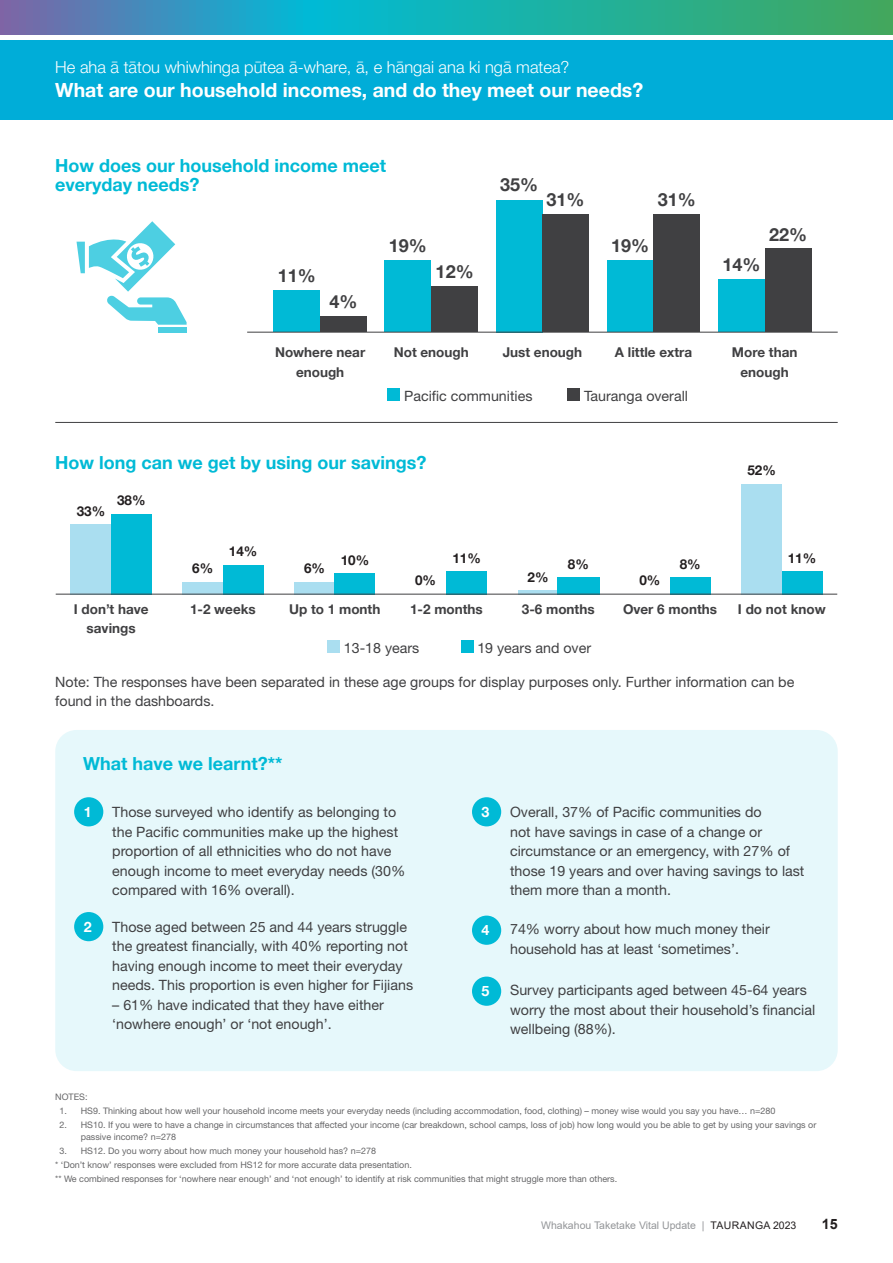
<style>
.page{position:relative;width:893px;height:1263px;background:#fff}
.page>*{position:absolute;margin:0;border:0;box-sizing:border-box;transform-origin:0 0}
.Banner_Heading{font:700 19.5px "Helvetica Neue LT Pro";color:#fff}
.Subhead_3{font:700 18px/19.5px "Helvetica Neue LT Pro";color:#00bad6}
.Subhead_3-2{font:700 18px "Helvetica Neue LT Pro";color:#404042}
.Banner_Heading-2{font:300 16.5px "Helvetica Neue LT Pro";color:#fff}
.Body_Copy{font:14.25px/19.5px "Helvetica Neue LT Pro";color:#404042}
.t1{font:700 14.25px "Helvetica Neue LT Pro";color:#fff}
.t2{font:700 14.25px "Arial";color:#231f20}
.Body_Copy-2{font:700 13.5px/19.5px "Helvetica Neue LT Pro";color:#404042;text-align:center}
.Subhead_3-3{font:700 13.5px "Helvetica Neue LT Pro";color:#231f20}
.t3{font:10.5px "Arial";color:#939598}
.Footnote{font:9px/12px "Helvetica Neue LT Pro";color:#666668}
.s1{color:#231f20}
</style>
<div class="page">
<svg style="left:0;top:0;width:893px;height:34px"></svg>
<div style="left:0;top:40px;width:893px;height:79px;background:#00add8"></div>
<div style="left:55px;top:730px;width:783px;height:341px;background:#e6f8fb;border-radius:21px"></div>
<div style="left:158px;top:327px;width:29px;height:6px;background:#4dcfe2"></div>
<svg style="left:77px;top:221px;width:110px;height:104px"></svg>
<div style="left:74px;top:797px;width:29px;height:29px;background:#00bad6;border-radius:50%"></div>
<div style="left:74px;top:912px;width:29px;height:29px;background:#00bad6;border-radius:50%"></div>
<div style="left:472px;top:797px;width:29px;height:29px;background:#00bad6;border-radius:50%"></div>
<div style="left:472px;top:915px;width:29px;height:30px;background:#00bad6;border-radius:50%"></div>
<div style="left:472px;top:976px;width:29px;height:30px;background:#00bad6;border-radius:50%"></div>
<div style="left:741px;top:484px;width:41px;height:110px;background:#aadef0"></div>
<svg style="left:518px;top:590px;width:39px;height:4px"></svg>
<div style="left:294px;top:582px;width:41px;height:12px;background:#aadef0"></div>
<div style="left:183px;top:582px;width:40px;height:12px;background:#aadef0"></div>
<div style="left:71px;top:524px;width:40px;height:70px;background:#aadef0"></div>
<div style="left:782px;top:571px;width:40px;height:23px;background:#00bad6"></div>
<div style="left:670px;top:577px;width:40px;height:17px;background:#00bad6"></div>
<div style="left:557px;top:577px;width:43px;height:17px;background:#00bad6"></div>
<div style="left:446px;top:571px;width:41px;height:23px;background:#00bad6"></div>
<div style="left:335px;top:573px;width:40px;height:21px;background:#00bad6"></div>
<div style="left:223px;top:565px;width:40px;height:29px;background:#00bad6"></div>
<div style="left:111px;top:514px;width:41px;height:80px;background:#00bad6"></div>
<div style="left:327px;top:641px;width:13px;height:12px;background:#aadef0"></div>
<div style="left:461px;top:641px;width:12px;height:12px;background:#00bad6"></div>
<hr style="left:55px;top:422px;width:783px;height:1px;background:#404042">
<hr style="left:56px;top:594px;width:781px;height:1px;background:#404042">
<div style="left:496px;top:200px;width:46px;height:132px;background:#00bad6"></div>
<div style="left:542px;top:214px;width:47px;height:118px;background:#404042"></div>
<div style="left:607px;top:260px;width:47px;height:72px;background:#00bad6"></div>
<div style="left:654px;top:214px;width:46px;height:118px;background:#404042"></div>
<div style="left:718px;top:279px;width:47px;height:53px;background:#00bad6"></div>
<div style="left:765px;top:249px;width:46px;height:83px;background:#404042"></div>
<div style="left:385px;top:260px;width:46px;height:72px;background:#00bad6"></div>
<div style="left:431px;top:286px;width:47px;height:46px;background:#404042"></div>
<div style="left:273px;top:291px;width:47px;height:41px;background:#00bad6"></div>
<div style="left:320px;top:317px;width:47px;height:15px;background:#404042"></div>
<hr style="left:247px;top:332px;width:591px;height:1px;background:#404042">
<div style="left:387px;top:388px;width:13px;height:13px;background:#00bad6"></div>
<div style="left:567px;top:388px;width:13px;height:13px;background:#404042"></div>
<p class="Banner_Heading-2" style="left:55px;top:57px;width:516px">He aha ā tātou whiwhinga pūtea ā-whare, ā, e hāngai ana ki ngā matea?</p>
<p class="Banner_Heading" style="left:55px;top:78px;width:589px">What are our household incomes, and do they meet our needs?</p>
<p class="Subhead_3" style="left:55px;top:155px;width:332px">How does our household income meet everyday needs?</p>
<p class="Subhead_3-2" style="left:278px;top:264px;width:40px">11%</p>
<p class="Subhead_3-2" style="left:330px;top:291px;width:30px">4%</p>
<p class="Subhead_3-2" style="left:389px;top:234px;width:40px">19%</p>
<p class="Subhead_3-2" style="left:436px;top:260px;width:40px">12%</p>
<p class="Subhead_3-2" style="left:500px;top:174px;width:40px">35%</p>
<p class="Subhead_3-2" style="left:546px;top:188px;width:40px">31%</p>
<p class="Subhead_3-2" style="left:658px;top:188px;width:40px">31%</p>
<p class="Subhead_3-2" style="left:611px;top:234px;width:40px">19%</p>
<p class="Body_Copy-2" style="left:275px;top:342px;width:92px">Nowhere near enough</p>
<p class="Body_Copy-2" style="left:394px;top:342px;width:77px">Not enough</p>
<p class="Body_Copy-2" style="left:503px;top:342px;width:81px">Just enough</p>
<p class="Body_Copy-2" style="left:615px;top:342px;width:79px">A little extra</p>
<p class="Body_Copy" style="left:404px;top:386px;width:130px">Pacific communities</p>
<p class="Body_Copy" style="left:584px;top:386px;width:105px">Tauranga overall</p>
<p class="Subhead_3" style="left:55px;top:452px;width:373px">How long can we get by using our savings?</p>
<p class="Subhead_3-3" style="left:77px;top:503px;width:30px">33%</p>
<p class="Subhead_3-3" style="left:117px;top:492px;width:30px">38%</p>
<p class="Subhead_3-3" style="left:192px;top:560px;width:23px">6%</p>
<p class="Subhead_3-3" style="left:229px;top:543px;width:30px">14%</p>
<p class="Subhead_3-3" style="left:304px;top:560px;width:23px">6%</p>
<p class="Subhead_3-3" style="left:341px;top:552px;width:30px">10%</p>
<p class="Subhead_3-3" style="left:415px;top:572px;width:23px">0%</p>
<p class="Subhead_3-3" style="left:452px;top:549px;width:30px">11%</p>
<p class="Subhead_3-3" style="left:528px;top:569px;width:23px">2%</p>
<p class="Subhead_3-3" style="left:568px;top:556px;width:23px">8%</p>
<p class="Subhead_3-3" style="left:639px;top:572px;width:23px">0%</p>
<p class="Subhead_3-3" style="left:680px;top:556px;width:23px">8%</p>
<p class="Subhead_3-2" style="left:722px;top:253px;width:40px">14%</p>
<p class="Subhead_3-2" style="left:769px;top:223px;width:40px">22%</p>
<p class="Body_Copy-2" style="left:732px;top:342px;width:67px">More than enough</p>
<p class="Subhead_3-3" style="left:747px;top:462px;width:30px">52%</p>
<p class="Subhead_3-3" style="left:788px;top:549px;width:30px">11%</p>
<p class="Body_Copy-2" style="left:74px;top:599px;width:76px">I don’t have</p>
<p class="Body_Copy-2" style="left:190px;top:599px;width:67px">1-2 weeks</p>
<p class="Body_Copy-2" style="left:289px;top:599px;width:93px">Up to 1 month</p>
<p class="Body_Copy-2" style="left:410px;top:599px;width:74px">1-2 months</p>
<p class="Body_Copy-2" style="left:522px;top:599px;width:74px">3-6 months</p>
<p class="Body_Copy-2" style="left:623px;top:599px;width:96px">Over 6 months</p>
<p class="Body_Copy-2" style="left:738px;top:599px;width:89px">I do not know</p>
<p class="Body_Copy-2" style="left:87px;top:618px;width:51px">savings</p>
<p class="Body_Copy" style="left:344px;top:638px;width:77px">13-18 years</p>
<p class="Body_Copy" style="left:477px;top:638px;width:115px">19 years and over</p>
<p class="Body_Copy" style="left:55px;top:672px;width:741px">Note: The responses have been separated in these age groups for display purposes only. Further information can be found in the dashboards.</p>
<p class="Subhead_3" style="left:83px;top:753px;width:201px">What have we learnt?**</p>
<h5 class="t1" style="left:84px;top:803px;width:9px">1</h5>
<h5 class="t1" style="left:84px;top:918px;width:9px">2</h5>
<p class="Body_Copy" style="left:112px;top:802px;width:295px">Those surveyed who identify as belonging to the Pacific communities make up the highest proportion of all ethnicities who do not have enough income to meet everyday needs (30% compared with 16% overall).</p>
<p class="Body_Copy" style="left:112px;top:917px;width:302px">Those aged between 25 and 44 years struggle the greatest financially, with 40% reporting not having enough income to meet their everyday needs. This proportion is even higher for Fijians</p>
<p class="Body_Copy" style="left:112px;top:995px;width:273px">– 61% have indicated that they have either ‘nowhere enough’ or ‘not enough’.</p>
<h5 class="t1" style="left:482px;top:803px;width:9px">3</h5>
<h5 class="t1" style="left:482px;top:921px;width:9px">4</h5>
<h5 class="t1" style="left:482px;top:982px;width:9px">5</h5>
<p class="Body_Copy" style="left:510px;top:802px;width:296px">Overall, 37% of Pacific communities do<br>not have savings in case of a change or circumstance or an emergency, with 27% of those 19 years and over having savings to last them more than a month.</p>
<p class="Body_Copy" style="left:510px;top:919px;width:261px">74% worry about how much money their household has at least ‘sometimes’.</p>
<p class="Body_Copy" style="left:510px;top:980px;width:307px">Survey participants aged between 45-64 years worry the most about their household’s financial wellbeing (88%).</p>
<p class="Footnote" style="left:55px;top:1090px;width:34px">NOTES:</p>
<p class="Footnote" style="left:60px;top:1104px;width:717px">1. HS9. Thinking about how well your household income meets your everyday needs (including accommodation, food, clothing) – money wise would you say you have… n=280</p>
<p class="Footnote" style="left:81px;top:1118px;width:737px;text-indent:-21px">2. HS10. If you were to have a change in circumstances that affected your income (car breakdown, school camps, loss of job) how long would you be able to get by using your savings or passive income? n=278</p>
<p class="Footnote" style="left:60px;top:1144px;width:318px">3. HS12. Do you worry about how much money your household has? n=278</p>
<p class="Footnote" style="left:55px;top:1159px;width:358px">* ‘Don’t know’ responses were excluded from HS12 for more accurate data presentation.</p>
<p class="Footnote" style="left:55px;top:1173px;width:563px">** We combined responses for ‘nowhere near enough’ and ‘not enough’ to identify at risk communities that might struggle more than others.</p>
<p class="t3" style="left:541px;top:1218px;width:257px">Whakahou Taketake Vital Update | <span class="s1">TAURANGA 2023</span></p>
<p class="t2" style="left:822px;top:1214px;width:17px">15</p>
</div>
